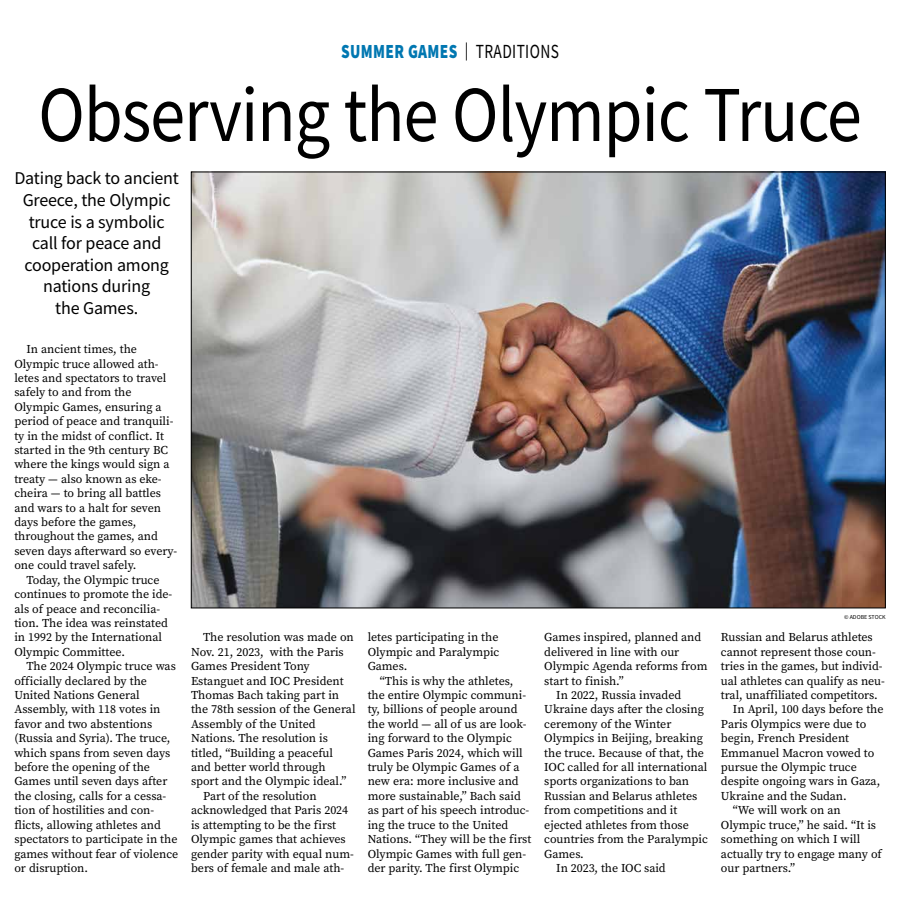
<style>
.page{position:relative;width:900px;height:908px;background:#fff}
.page>*{position:absolute;margin:0;border:0;box-sizing:border-box;transform-origin:0 0}
.t1{font:79.2px "Source Sans Pro";letter-spacing:-.015em;color:#000;scale:.89 1}
.t2{font:900 20px "Source Sans Pro";letter-spacing:.025em;color:#0077b1;scale:.77 1}
.t3{font:18px/21.6px "Source Sans Pro";letter-spacing:-.01em;color:#000;text-align:center}
.t4{font:12px/14.4px "Source Serif Pro";color:#000}
.t5{font:6px "Source Sans Pro";color:#000}
.s1{font-weight:400;font-size:18px;color:#000}
.s2{font-weight:400;color:#000}
</style>
<div class="page">
<img style="left:193px;top:174px;width:691px;height:432px">
<h2 class="t2" style="left:341px;top:38px;width:284px">SUMMER GAMES <span class="s1">|</span> <span class="s2">TRADITIONS</span></h2>
<h1 class="t1" style="left:38px;top:64px;width:927px">Observing the Olympic Truce</h1>
<h3 class="t3" style="left:14px;top:167px;width:166px">Dating back to ancient<br>Greece, the Olympic truce is a symbolic call for peace and cooperation among nations during<br>the Games.</h3>
<p class="t4" style="left:14px;top:342px;width:164px;text-indent:12px">In ancient times, the<br>Olympic truce allowed ath&shy;letes and spectators to travel safely to and from the<br>Olympic Games, ensuring a period of peace and tranquili&shy;ty in the midst of conflict. It started in the 9th century BC where the kings would sign a treaty — also known as eke&shy;cheira — to bring all battles and wars to a halt for seven days before the games, throughout the games, and seven days afterward so every&shy;one could travel safely.</p>
<p class="t4" style="left:14px;top:572px;width:159px;text-indent:12px">Today, the Olympic truce continues to promote the ide&shy;als of peace and reconcilia&shy;tion. The idea was reinstated in 1992 by the International<br>Olympic Committee.</p>
<p class="t4" style="left:14px;top:658px;width:166px;text-indent:12px">The 2024 Olympic truce was officially declared by the<br>United Nations General<br>Assembly, with 118 votes in favor and two abstentions (Russia and Syria). The truce, which spans from seven days before the opening of the<br>Games until seven days after the closing, calls for a cessa&shy;tion of hostilities and con&shy;flicts, allowing athletes and spectators to participate in the games without fear of violence or disruption.</p>
<p class="t4" style="left:203px;top:630px;width:152px">The resolution was made on</p>
<p class="t4" style="left:191px;top:644px;width:154px">Nov. 21, 2023, with the Paris</p>
<p class="t4" style="left:191px;top:658px;width:120px">Games President Tony</p>
<p class="t4" style="left:191px;top:673px;width:154px">Estanguet and IOC President</p>
<p class="t4" style="left:191px;top:687px;width:150px">Thomas Bach taking part in</p>
<p class="t4" style="left:191px;top:702px;width:166px">the 78th session of the General</p>
<p class="t4" style="left:191px;top:716px;width:126px">Assembly of the United</p>
<p class="t4" style="left:191px;top:730px;width:138px">Nations. The resolution is</p>
<p class="t4" style="left:191px;top:745px;width:143px">titled, “Building a peaceful</p>
<p class="t4" style="left:191px;top:759px;width:136px">and better world through</p>
<p class="t4" style="left:191px;top:774px;width:157px">sport and the Olympic ideal.”</p>
<p class="t4" style="left:203px;top:788px;width:115px">Part of the resolution</p>
<p class="t4" style="left:191px;top:802px;width:159px">acknowledged that Paris 2024</p>
<p class="t4" style="left:191px;top:817px;width:147px">is attempting to be the first</p>
<p class="t4" style="left:191px;top:831px;width:156px">Olympic games that achieves</p>
<p class="t4" style="left:191px;top:846px;width:164px">gender parity with equal num-</p>
<p class="t4" style="left:191px;top:860px;width:155px">bers of female and male ath-</p>
<p class="t4" style="left:368px;top:630px;width:133px;text-align:justify">letes participating in the Olympic and Paralympic Games.</p>
<p class="t4" style="left:368px;top:673px;width:165px;text-indent:12px">“This is why the athletes, the entire Olympic communi&shy;ty, billions of people around the world — all of us are look&shy;ing forward to the Olympic<br>Games Paris 2024, which will truly be Olympic Games of a new era: more inclusive and more sustainable,” Bach said as part of his speech introduc&shy;ing the truce to the United<br>Nations. “They will be the first<br>Olympic Games with full gen&shy;der parity. The first Olympic</p>
<p class="t4" style="left:544px;top:630px;width:158px">Games inspired, planned and</p>
<p class="t4" style="left:544px;top:644px;width:137px">delivered in line with our</p>
<p class="t4" style="left:544px;top:658px;width:165px">Olympic Agenda reforms from</p>
<p class="t4" style="left:544px;top:673px;width:81px">start to finish.”</p>
<p class="t4" style="left:556px;top:687px;width:126px">In 2022, Russia invaded</p>
<p class="t4" style="left:544px;top:702px;width:161px">Ukraine days after the closing</p>
<p class="t4" style="left:544px;top:716px;width:129px">ceremony of the Winter</p>
<p class="t4" style="left:544px;top:730px;width:160px">Olympics in Beijing, breaking</p>
<p class="t4" style="left:544px;top:745px;width:161px">the truce. Because of that, the</p>
<p class="t4" style="left:544px;top:759px;width:165px">IOC called for all international</p>
<p class="t4" style="left:544px;top:774px;width:146px">sports organizations to ban</p>
<p class="t4" style="left:544px;top:788px;width:155px">Russian and Belarus athletes</p>
<p class="t4" style="left:544px;top:802px;width:135px">from competitions and it</p>
<p class="t4" style="left:544px;top:817px;width:146px">ejected athletes from those</p>
<p class="t4" style="left:544px;top:831px;width:165px">countries from the Paralympic</p>
<p class="t4" style="left:544px;top:846px;width:41px">Games.</p>
<p class="t4" style="left:556px;top:860px;width:111px">In 2023, the IOC said</p>
<p class="t5" style="left:844px;top:612px;width:43px">© ADOBE STOCK</p>
<p class="t4" style="left:721px;top:630px;width:153px">Russian and Belarus athletes</p>
<p class="t4" style="left:721px;top:644px;width:156px">cannot represent those coun-</p>
<p class="t4" style="left:721px;top:658px;width:163px">tries in the games, but individ-</p>
<p class="t4" style="left:721px;top:673px;width:166px">ual athletes can qualify as neu-</p>
<p class="t4" style="left:721px;top:687px;width:158px">tral, unaffiliated competitors.</p>
<p class="t4" style="left:733px;top:702px;width:152px">In April, 100 days before the</p>
<p class="t4" style="left:721px;top:716px;width:147px">Paris Olympics were due to</p>
<p class="t4" style="left:721px;top:730px;width:130px">begin, French President</p>
<p class="t4" style="left:721px;top:745px;width:155px">Emmanuel Macron vowed to</p>
<p class="t4" style="left:721px;top:759px;width:137px">pursue the Olympic truce</p>
<p class="t4" style="left:721px;top:774px;width:161px">despite ongoing wars in Gaza,</p>
<p class="t4" style="left:721px;top:788px;width:127px">Ukraine and the Sudan.</p>
<p class="t4" style="left:733px;top:802px;width:109px">“We will work on an</p>
<p class="t4" style="left:721px;top:817px;width:157px">Olympic truce,” he said. “It is</p>
<p class="t4" style="left:721px;top:831px;width:141px">something on which I will</p>
<p class="t4" style="left:721px;top:846px;width:162px">actually try to engage many of</p>
<p class="t4" style="left:721px;top:860px;width:76px">our partners.”</p>
</div>
